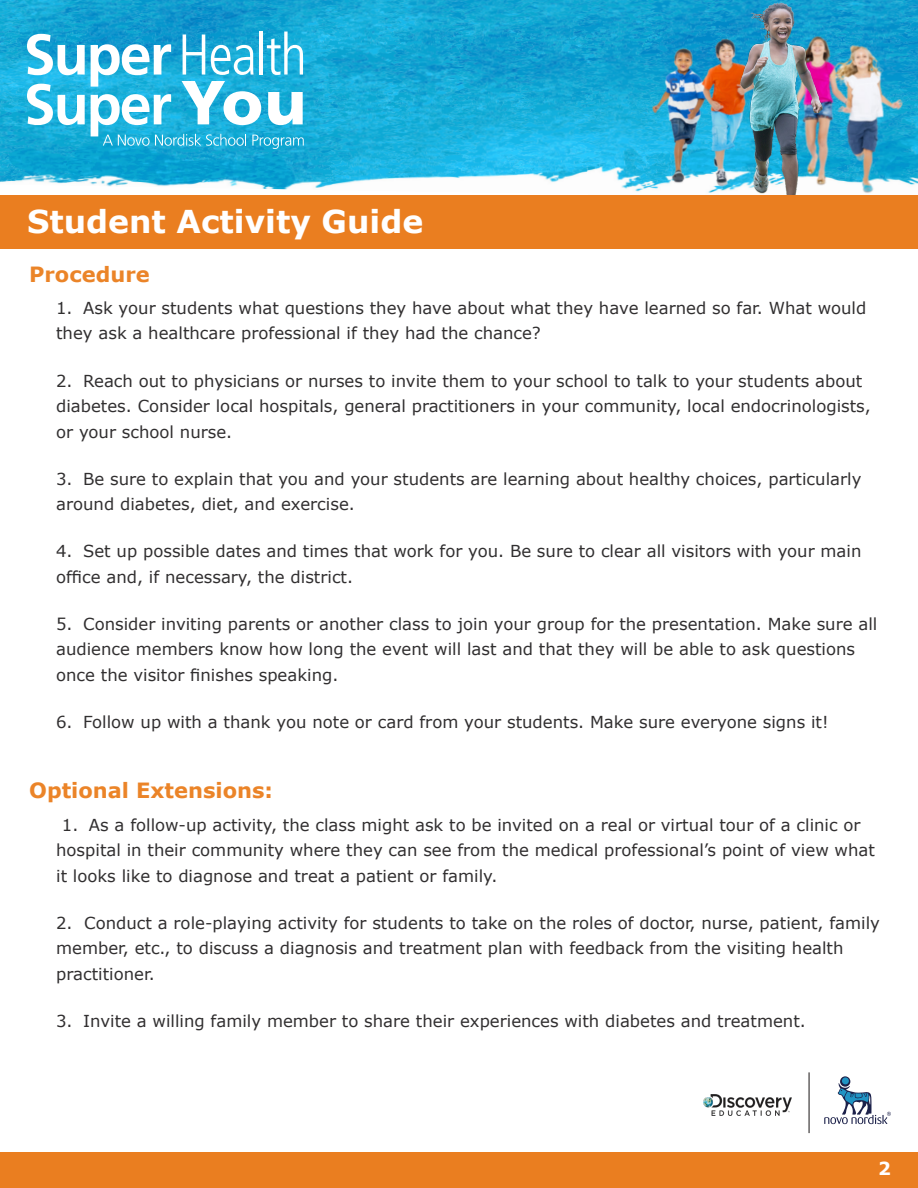
<style>
.page{position:relative;width:918px;height:1188px;background:#fff}
.page>*{position:absolute;margin:0;border:0;box-sizing:border-box;transform-origin:0 0}
.t1{font:700 31.5px "Verdana";color:#fff}
.Body{font:700 21px "Verdana";color:#eb8428}
.t2{font:700 18px "Verdana";color:#fff}
.Body-2{font:16.5px/25.5px "Verdana";color:#312f30}
</style>
<div class="page">
<div style="left:0;top:1152px;width:918px;height:36px;background:#ea7e20"></div>
<img style="left:703px;top:1094px;width:89px;height:21px">
<svg style="left:840px;top:1076px;width:10px;height:11px"></svg>
<div style="left:842px;top:1077px;width:7px;height:7px;background:#2194c4;border-radius:50%"></div>
<svg style="left:824px;top:1083px;width:67px;height:41px"></svg>
<hr style="left:809px;top:1072px;width:1px;height:61px;background:#231f20">
<img style="left:0;top:0;width:918px;height:193px">
<svg style="left:27px;top:84px;width:58px;height:41px"></svg>
<svg style="left:27px;top:34px;width:58px;height:41px"></svg>
<svg style="left:91px;top:32px;width:213px;height:117px"></svg>
<img style="left:822px;top:36px;width:81px;height:157px">
<img style="left:651px;top:37px;width:88px;height:151px">
<img style="left:739px;top:3px;width:83px;height:192px">
<div style="left:0;top:195px;width:918px;height:54px;background:#ea7e20"></div>
<h1 class="t1" style="left:27px;top:201px;width:398px">Student Activity Guide</h1>
<p class="Body" style="left:29px;top:260px;width:122px">Procedure</p>
<p class="Body-2" style="left:56px;top:295px;width:812px">1. Ask your students what questions they have about what they have learned so far. What would they ask a healthcare professional if they had the chance?</p>
<p class="Body-2" style="left:56px;top:368px;width:816px">2. Reach out to physicians or nurses to invite them to your school to talk to your students about diabetes. Consider local hospitals, general practitioners in your community, local endocrinologists, or your school nurse.</p>
<p class="Body-2" style="left:56px;top:466px;width:807px">3. Be sure to explain that you and your students are learning about healthy choices, particularly around diabetes, diet, and exercise.</p>
<p class="Body-2" style="left:56px;top:539px;width:807px">4. Set up possible dates and times that work for you. Be sure to clear all visitors with your main office and, if necessary, the district.</p>
<p class="Body-2" style="left:56px;top:611px;width:823px">5. Consider inviting parents or another class to join your group for the presentation. Make sure all audience members know how long the event will last and that they will be able to ask questions once the visitor finishes speaking.</p>
<p class="Body-2" style="left:56px;top:709px;width:774px">6. Follow up with a thank you note or card from your students. Make sure everyone signs it!</p>
<p class="Body" style="left:29px;top:777px;width:245px">Optional Extensions:</p>
<p class="Body-2" style="left:56px;top:812px;width:820px;text-indent:6px">1. As a follow-up activity, the class might ask to be invited on a real or virtual tour of a clinic or hospital in their community where they can see from the medical professional’s point of view what it looks like to diagnose and treat a patient or family.</p>
<p class="Body-2" style="left:56px;top:910px;width:825px">2. Conduct a role-playing activity for students to take on the roles of doctor, nurse, patient, family member, etc., to discuss a diagnosis and treatment plan with feedback from the visiting health practitioner.</p>
<p class="Body-2" style="left:56px;top:1008px;width:751px">3. Invite a willing family member to share their experiences with diabetes and treatment.</p>
<p class="t2" style="left:878px;top:1157px;width:14px">2</p>
</div>
